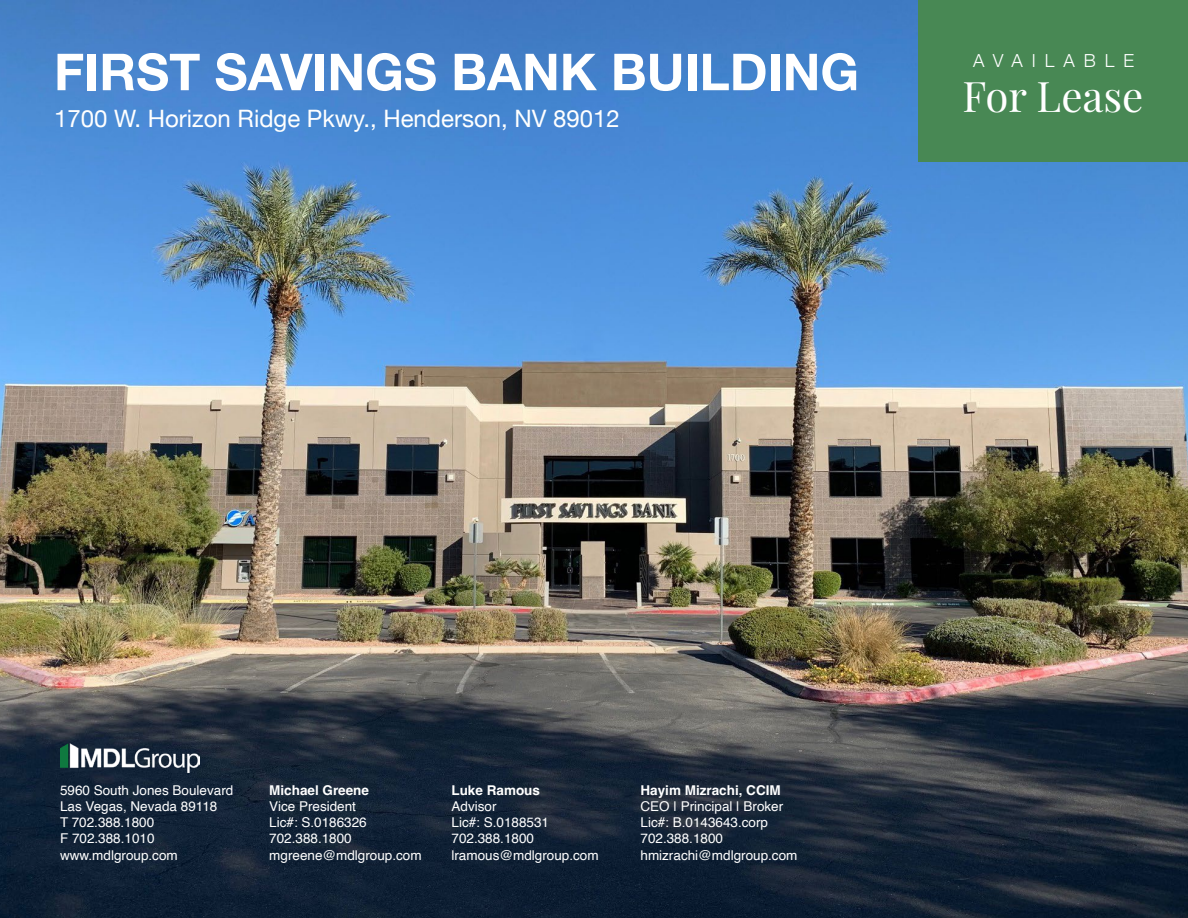
<style>
.page{position:relative;width:1188px;height:918px;background:#fff}
.page>*{position:absolute;margin:0;border:0;box-sizing:border-box;transform-origin:0 0}
.t1{font:700 51px "Helvetica Neue";color:#fff}
.t2{font:42px "Playfair Display";color:#fff}
.t3{font:24px "Helvetica Neue";color:#fff}
.t4{font:300 18px "Helvetica Neue";letter-spacing:.5em;color:#fff}
.t5{font:13.5px/16.2px "Helvetica";color:#fff}
.t6{font:700 13.5px "Helvetica";color:#fff}
</style>
<div class="page">
<img style="left:0;top:0;width:1188px;height:918px">
<div style="left:918px;top:0;width:270px;height:162px;background:#488854"></div>
<img style="left:60px;top:744px;width:139px;height:29px">
<h1 class="t1" style="left:54px;top:32px;width:807px">FIRST SAVINGS BANK BUILDING</h1>
<h3 class="t3" style="left:54px;top:101px;width:567px">1700 W. Horizon Ridge Pkwy., Henderson, NV 89012</h3>
<h3 class="t4" style="left:973px;top:46px;width:162px">AVAILABLE</h3>
<h2 class="t2" style="left:962px;top:63px;width:183px">For Lease</h2>
<p class="t5" style="left:60px;top:782px;width:175px">5960 South Jones Boulevard<br>Las Vegas, Nevada 89118<br>T 702.388.1800<br>F 702.388.1010 www.mdlgroup.com</p>
<p class="t6" style="left:269px;top:782px;width:101px">Michael Greene</p>
<p class="t5" style="left:269px;top:799px;width:154px">Vice President<br>Lic#: S.0186326<br>702.388.1800 mgreene@mdlgroup.com</p>
<p class="t6" style="left:452px;top:782px;width:90px">Luke Ramous</p>
<p class="t5" style="left:452px;top:799px;width:149px">Advisor<br>Lic#: S.0188531<br>702.388.1800 lramous@mdlgroup.com</p>
<p class="t6" style="left:640px;top:782px;width:142px">Hayim Mizrachi, CCIM</p>
<p class="t5" style="left:640px;top:799px;width:158px">CEO | Principal | Broker<br>Lic#: B.0143643.corp<br>702.388.1800 hmizrachi@mdlgroup.com</p>
</div>
